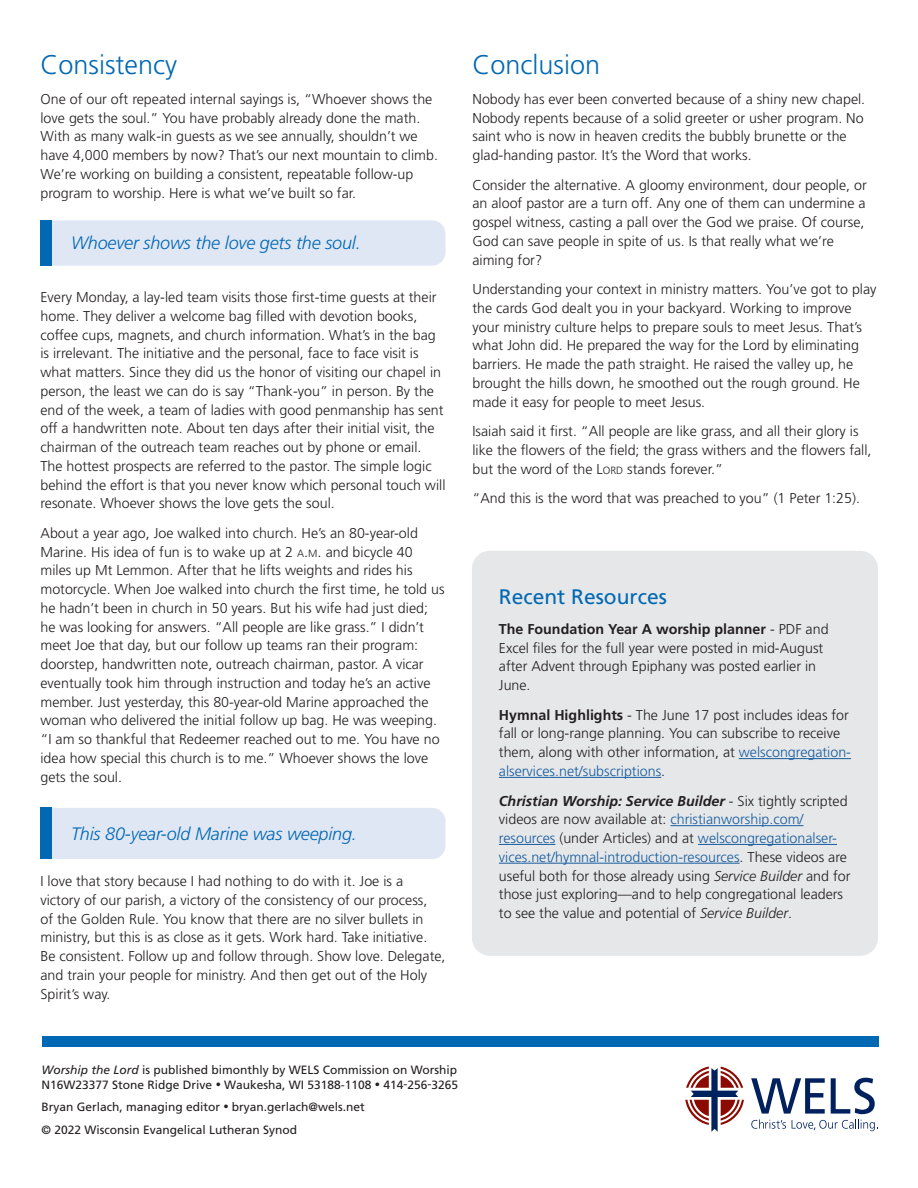
<style>
.page{position:relative;width:918px;height:1188px;background:#fff}
.page>*{position:absolute;margin:0;border:0;box-sizing:border-box;transform-origin:0 0}
.Headers{font:300 27px "Frutiger LT Std";color:#0168b3}
._9_5_Body_Text{font:21px "Frutiger LT Std";color:#0168b3}
.t1{font:italic 300 18px "Frutiger LT Std";letter-spacing:-.01em;color:#0168b3}
._9_5_Body_Text-2{font:300 14.25px/18.8px "Frutiger LT Std";color:#231f20}
._9_5_Body_Text-3{font:12px/22.5px "Frutiger LT Std";color:#231f20}
.s1{font-size:10.5px}
.s2{font-size:15px}
.s3{font-weight:700}
.s4{color:#175d9e}
.s5{font-weight:700;font-style:italic}
.s6{font-style:italic}
</style>
<div class="page">
<svg style="left:685px;top:1066px;width:59px;height:66px"></svg>
<svg style="left:751px;top:1078px;width:127px;height:53px"></svg>
<div style="left:42px;top:1036px;width:837px;height:11px;background:#0168b3"></div>
<div style="left:472px;top:551px;width:406px;height:405px;background:#e6e7e9;border-radius:18px"></div>
<hr style="left:739px;top:758px;width:112px;height:1px;background:#175d9e">
<hr style="left:499px;top:777px;width:162px;height:1px;background:#175d9e">
<hr style="left:670px;top:825px;width:134px;height:1px;background:#175d9e">
<hr style="left:499px;top:844px;width:56px;height:1px;background:#175d9e">
<hr style="left:698px;top:844px;width:139px;height:1px;background:#175d9e">
<hr style="left:499px;top:863px;width:241px;height:1px;background:#175d9e">
<div style="left:40px;top:220px;width:406px;height:46px;background:#e0e7f4"></div>
<div style="left:41px;top:220px;width:11px;height:46px;background:#0168b3"></div>
<div style="left:40px;top:808px;width:406px;height:51px;background:#e0e7f4"></div>
<div style="left:41px;top:808px;width:11px;height:51px;background:#0168b3"></div>
<p class="Headers" style="left:40px;top:50px;width:138px">Consistency</p>
<p class="_9_5_Body_Text-2" style="left:40px;top:90px;width:399px">One of our oft repeated internal sayings is, “Whoever shows the love gets the soul.” You have probably already done the math.<br>With as many walk-in guests as we see annually, shouldn’t we have 4,000 members by now? That’s our next mountain to climb.<br>We’re working on building a consistent, repeatable follow-up program to worship. Here is what we’ve built so far.</p>
<p class="t1" style="left:71px;top:233px;width:291px">Whoever shows the love gets the soul.</p>
<p class="_9_5_Body_Text-2" style="left:40px;top:288px;width:407px">Every Monday, a lay-led team visits those first-time guests at their home. They deliver a welcome bag filled with devotion books, coffee cups, magnets, and church information. What’s in the bag is irrelevant. The initiative and the personal, face to face visit is what matters. Since they did us the honor of visiting our chapel in person, the least we can do is say “Thank-you” in person. By the end of the week, a team of ladies with good penmanship has sent off a handwritten note. About ten days after their initial visit, the chairman of the outreach team reaches out by phone or email.<br>The hottest prospects are referred to the pastor. The simple logic behind the effort is that you never know which personal touch will resonate. Whoever shows the love gets the soul.</p>
<p class="_9_5_Body_Text-2" style="left:40px;top:524px;width:406px">About a year ago, Joe walked into church. He’s an 80-year-old Marine. His idea of fun is to wake up at 2 <span class="s1">A</span><span class="s2">.</span><span class="s1">M</span><span class="s2">.</span> and bicycle 40 miles up Mt Lemmon. After that he lifts weights and rides his motorcycle. When Joe walked into church the first time, he told us he hadn’t been in church in 50 years. But his wife had just died; he was looking for answers. “All people are like grass.” I didn’t meet Joe that day, but our follow up teams ran their program: doorstep, handwritten note, outreach chairman, pastor. A vicar eventually took him through instruction and today he’s an active member. Just yesterday, this 80-year-old Marine approached the woman who delivered the initial follow up bag. He was weeping. “I am so thankful that Redeemer reached out to me. You have no idea how special this church is to me.” Whoever shows the love gets the soul.</p>
<p class="t1" style="left:71px;top:823px;width:287px">This 80-year-old Marine was weeping.</p>
<p class="_9_5_Body_Text-2" style="left:40px;top:872px;width:407px">I love that story because I had nothing to do with it. Joe is a victory of our parish, a victory of the consistency of our process,<br>of the Golden Rule. You know that there are no silver bullets in ministry, but this is as close as it gets. Work hard. Take initiative.<br>Be consistent. Follow up and follow through. Show love. Delegate, and train your people for ministry. And then get out of the Holy Spirit’s way.</p>
<p class="Headers" style="left:472px;top:50px;width:129px">Conclusion</p>
<p class="_9_5_Body_Text-2" style="left:472px;top:90px;width:394px">Nobody has ever been converted because of a shiny new chapel.<br>Nobody repents because of a solid greeter or usher program. No saint who is now in heaven credits the bubbly brunette or the glad-handing pastor. It’s the Word that works.</p>
<p class="_9_5_Body_Text-2" style="left:472px;top:176px;width:396px">Consider the alternative. A gloomy environment, dour people, or an aloof pastor are a turn off. Any one of them can undermine a gospel witness, casting a pall over the God we praise. Of course, God can save people in spite of us. Is that really what we’re aiming for?</p>
<p class="_9_5_Body_Text-2" style="left:472px;top:280px;width:406px">Understanding your context in ministry matters. You’ve got to play the cards God dealt you in your backyard. Working to improve your ministry culture helps to prepare souls to meet Jesus. That’s what John did. He prepared the way for the Lord by eliminating barriers. He made the path straight. He raised the valley up, he brought the hills down, he smoothed out the rough ground. He made it easy for people to meet Jesus.</p>
<p class="_9_5_Body_Text-2" style="left:472px;top:422px;width:401px">Isaiah said it first. “All people are like grass, and all their glory is like the flowers of the field; the grass withers and the flowers fall, but the word of the L<span class="s1">ORD</span> stands forever.”</p>
<p class="_9_5_Body_Text-2" style="left:472px;top:489px;width:389px">“And this is the word that was preached to you” (1 Peter 1:25).</p>
<p class="_9_5_Body_Text" style="left:499px;top:585px;width:170px">Recent Resources</p>
<p class="_9_5_Body_Text-2" style="left:499px;top:620px;width:331px"><span class="s3">The Foundation Year A worship planner</span> - PDF and Excel files for the full year were posted in mid-August after Advent through Epiphany was posted earlier in June.</p>
<p class="_9_5_Body_Text-2" style="left:499px;top:706px;width:354px"><span class="s3">Hymnal Highlights</span> - The June 17 post includes ideas for fall or long-range planning. You can subscribe to receive them, along with other information, at <span class="s4">welscongregation&shy;alservices.net/subscriptions</span>.</p>
<p class="_9_5_Body_Text-2" style="left:499px;top:791px;width:353px"><span class="s5">Christian Worship: Service Builder</span> - Six tightly scripted videos are now available at: <span class="s4">christianworship.com/ resources</span> (under Articles) and at <span class="s4">welscongregationalser&shy;vices.net/hymnal-introduction-resources</span>. These videos are useful both for those already using <span class="s6">Service Builder</span> and for those just exploring—and to help congregational leaders to see the value and potential of <span class="s6">Service Builder</span>.</p>
<p class="_9_5_Body_Text-3" style="left:42px;top:1058px;width:417px"><span class="s6">Worship the Lord</span> is published bimonthly by WELS Commission on Worship</p>
<p class="_9_5_Body_Text-3" style="left:42px;top:1073px;width:418px">N16W23377 Stone Ridge Drive <span class="s1">•</span> Waukesha, WI 53188-1108 <span class="s1">•</span> 414-256-3265<br>Bryan Gerlach, managing editor <span class="s1">•</span> bryan.gerlach@wels.net<br>© 2022 Wisconsin Evangelical Lutheran Synod</p>
</div>
